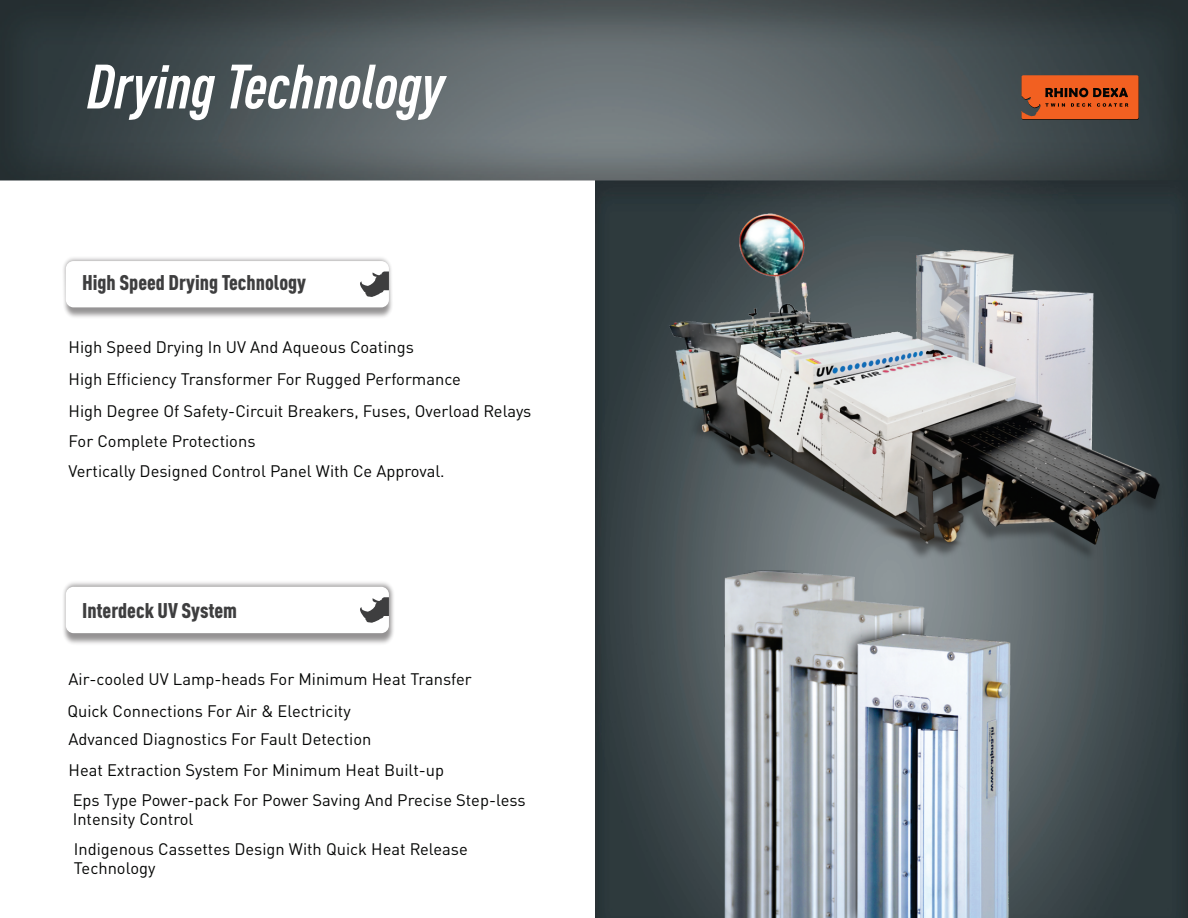
<style>
.page{position:relative;width:1188px;height:918px;background:#fff}
.page>*{position:absolute;margin:0;border:0;box-sizing:border-box;transform-origin:0 0}
.t1{font:italic 700 condensed 61.5px "DIN Pro";color:#fff}
.t2{font:900 condensed 21px "DIN Pro";color:#3e3e3f}
.t3{font:16.5px/30px "DIN Pro";color:#040504}
</style>
<div class="page">
<img style="left:595px;top:181px;width:593px;height:737px">
<img style="left:0;top:0;width:1188px;height:181px">
<svg style="left:1022px;top:75px;width:117px;height:45px;background:#cc531f"></svg>
<img style="left:722px;top:583px;width:301px;height:335px">
<div style="left:59px;top:579px;width:337px;height:70px;background:#231f20;opacity:.49"></div>
<div style="left:66px;top:587px;width:323px;height:46px;background:#fff;border-radius:8px"></div>
<svg style="left:63px;top:257px;width:329px;height:60px"></svg>
<svg style="left:360px;top:597px;width:29px;height:26px"></svg>
<img style="left:595px;top:185px;width:593px;height:398px">
<h1 class="t1" style="left:87px;top:65px;width:358px">Drying Technology</h1>
<p class="t2" style="left:82px;top:275px;width:226px">High Speed Drying Technology</p>
<p class="t3" style="left:69px;top:334px;width:347px">High Speed Drying In UV And Aqueous Coatings</p>
<p class="t3" style="left:69px;top:366px;width:394px">High Efficiency Transformer For Rugged Performance</p>
<p class="t3" style="left:69px;top:398px;width:464px">High Degree Of Safety-Circuit Breakers, Fuses, Overload Relays<br>For Complete Protections<br>Vertically Designed Control Panel With Ce Approval.</p>
<p class="t2" style="left:82px;top:603px;width:157px">Interdeck UV System</p>
<p class="t3" style="left:69px;top:666px;width:405px">Air-cooled UV Lamp-heads For Minimum Heat Transfer</p>
<p class="t3" style="left:67px;top:698px;width:285px">Quick Connections For Air &amp; Electricity</p>
<p class="t3" style="left:69px;top:726px;width:459px">Advanced Diagnostics For Fault Detection<br>Heat Extraction System For Minimum Heat Built-up<br>Eps Type Power-pack For Power Saving And Precise Step-less</p>
<p class="t3" style="left:73px;top:805px;width:397px;line-height:30.6px">Intensity Control<br>Indigenous Cassettes Design With Quick Heat Release</p>
<p class="t3" style="left:74px;top:855px;width:83px">Technology</p>
</div>
